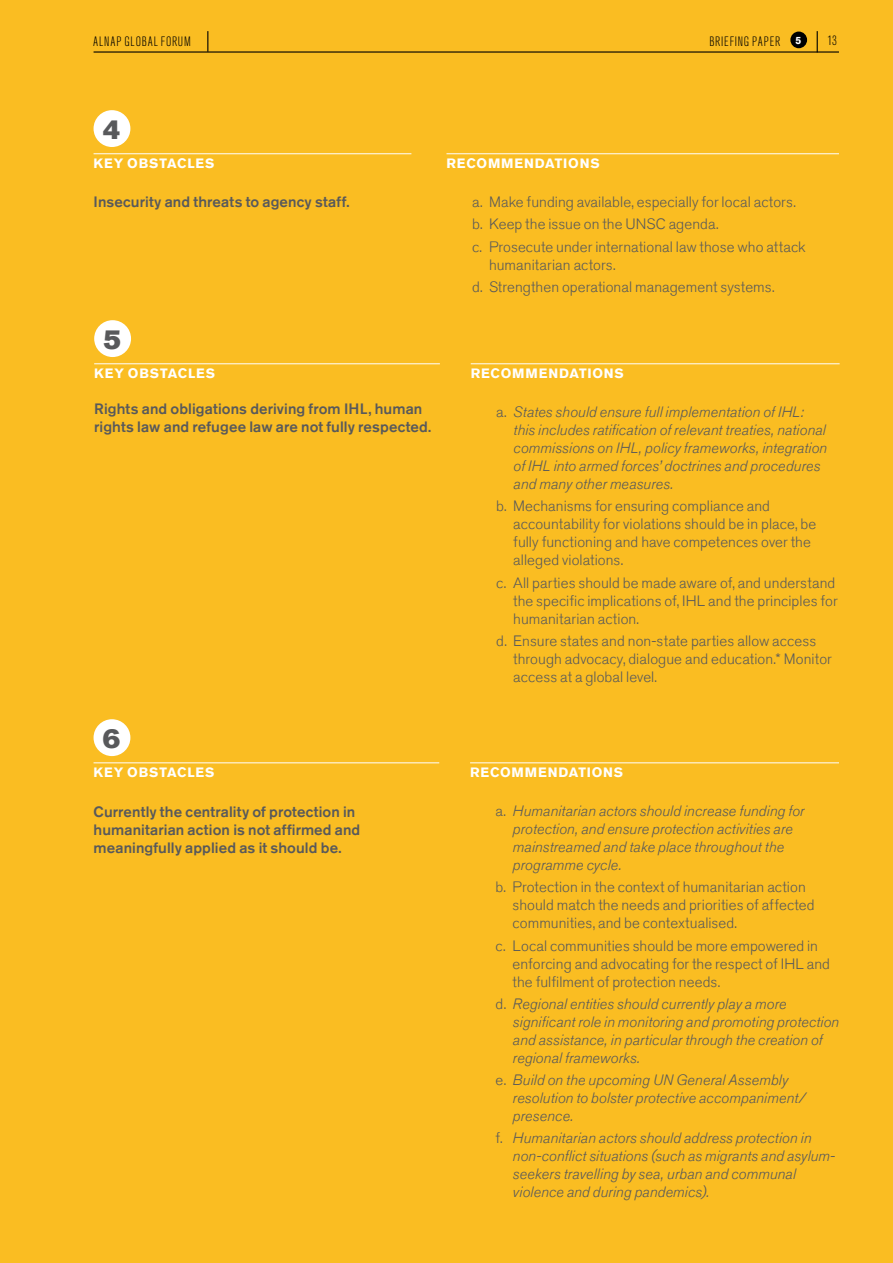
<style>
.page{position:relative;width:893px;height:1263px;background:#fabd22}
.page>*{position:absolute;margin:0;border:0;box-sizing:border-box;transform-origin:0 0}
.t1{font:27px "Akzidenz Grotesk Std Super";color:#58595b}
.t2{font:300 15px/18px "Akzidenz Grotesk Std";letter-spacing:.005em;color:#58595b}
.t3{font:italic 300 15px/18px "Akzidenz Grotesk Std";letter-spacing:.005em;color:#58595b}
.t4{font:500 15px/18px "Akzidenz Grotesk Std";letter-spacing:.01em;color:#58595b}
.t5{font:700 13.5px "Akzidenz Grotesk Std";color:#fff}
.t6{font:300 condensed 13.5px "Akzidenz Grotesk BQ";letter-spacing:.06em;color:#000}
.s1{font-style:normal}
</style>
<div class="page">
<div style="left:790px;top:32px;width:17px;height:16px;background:#000;border-radius:50%"></div>
<hr style="left:94px;top:51px;width:745px;height:2px;background:#000">
<svg style="left:817px;top:31px;width:1px;height:21px"></svg>
<svg style="left:207px;top:31px;width:1px;height:21px"></svg>
<hr style="left:94px;top:153px;width:317px;height:1px;background:#fff">
<div style="left:94px;top:110px;width:36px;height:37px;background:#fff;border-radius:50%"></div>
<hr style="left:446px;top:153px;width:393px;height:1px;background:#fff">
<hr style="left:94px;top:363px;width:346px;height:1px;background:#fff">
<div style="left:94px;top:320px;width:37px;height:37px;background:#fff;border-radius:50%"></div>
<hr style="left:471px;top:363px;width:369px;height:1px;background:#fff">
<hr style="left:94px;top:762px;width:345px;height:1px;background:#fff">
<div style="left:94px;top:719px;width:36px;height:37px;background:#fff;border-radius:50%"></div>
<hr style="left:470px;top:762px;width:369px;height:1px;background:#fff">
<p class="t6" style="left:93px;top:34px;width:99px">ALNAP GLOBAL FORUM</p>
<p class="t6" style="left:709px;top:34px;width:94px">BRIEFING PAPER <sup>5</sup></p>
<p class="t6" style="left:827px;top:33px;width:11px">13</p>
<h1 class="t1" style="left:103px;top:114px;width:19px">4</h1>
<p class="t5" style="left:94px;top:155px;width:11px">KEY</p>
<p class="t5" style="left:127px;top:155px;width:33px">OBSTACLES</p>
<p class="t4" style="left:94px;top:192px;width:257px">Insecurity and threats to agency staff.</p>
<h1 class="t1" style="left:103px;top:324px;width:19px">5</h1>
<p class="t5" style="left:94px;top:365px;width:11px">KEY</p>
<p class="t5" style="left:128px;top:365px;width:33px">OBSTACLES</p>
<p class="t4" style="left:94px;top:399px;width:339px">Rights and obligations deriving from IHL, human rights law and refugee law are not fully respected.</p>
<p class="t5" style="left:446px;top:155px;width:12px">RECOMMENDATIONS</p>
<p class="t2" style="left:472px;top:191px;width:335px;line-height:22.2px">a. Make funding available, especially for local actors. b. Keep the issue on the UNSC agenda.<br>c. Prosecute under international law those who attack</p>
<p class="t2" style="left:472px;top:254px;width:304px;line-height:22.2px;text-indent:17px">humanitarian actors.<br>d. Strengthen operational management systems.</p>
<p class="t5" style="left:471px;top:365px;width:12px">RECOMMENDATIONS</p>
<p class="t3" style="left:513px;top:403px;width:315px;text-indent:-17px"><span class="s1">a.</span> States should ensure full implementation of IHL: this includes ratification of relevant treaties, national commissions on IHL, policy frameworks, integration of IHL into armed forces’ doctrines and procedures and many other measures.</p>
<p class="t2" style="left:513px;top:497px;width:305px;text-indent:-17px">b. Mechanisms for ensuring compliance and accountability for violations should be in place, be fully functioning and have competences over the alleged violations.</p>
<p class="t2" style="left:513px;top:574px;width:326px;text-indent:-17px">c. All parties should be made aware of, and understand the specific implications of, IHL and the principles for humanitarian action.</p>
<p class="t2" style="left:513px;top:632px;width:320px;text-indent:-17px">d. Ensure states and non-state parties allow access through advocacy, dialogue and education.* Monitor access at a global level.</p>
<h1 class="t1" style="left:103px;top:723px;width:19px">6</h1>
<p class="t5" style="left:94px;top:764px;width:11px">KEY</p>
<p class="t5" style="left:127px;top:764px;width:33px">OBSTACLES</p>
<p class="t4" style="left:94px;top:803px;width:268px">Currently the centrality of protection in humanitarian action is not affirmed and meaningfully applied as it should be.</p>
<p class="t5" style="left:470px;top:764px;width:12px">RECOMMENDATIONS</p>
<p class="t3" style="left:513px;top:802px;width:293px;text-indent:-17px"><span class="s1">a.</span> Humanitarian actors should increase funding for protection, and ensure protection activities are mainstreamed and take place throughout the programme cycle.</p>
<p class="t2" style="left:513px;top:878px;width:304px;text-indent:-17px">b. Protection in the context of humanitarian action should match the needs and priorities of affected communities, and be contextualised.</p>
<p class="t2" style="left:513px;top:937px;width:319px;text-indent:-17px">c. Local communities should be more empowered in enforcing and advocating for the respect of IHL and the fulfilment of protection needs.</p>
<p class="t3" style="left:513px;top:995px;width:328px;text-indent:-17px"><span class="s1">d.</span> Regional entities should currently play a more significant role in monitoring and promoting protection and assistance, in particular through the creation of regional frameworks.</p>
<p class="t3" style="left:513px;top:1071px;width:294px;text-indent:-17px"><span class="s1">e.</span> Build on the upcoming UN General Assembly resolution to bolster protective accompaniment/ presence.</p>
<p class="t3" style="left:513px;top:1129px;width:324px;text-indent:-17px"><span class="s1">f.</span> Humanitarian actors should address protection in non-conflict situations (such as migrants and asylum&shy;seekers travelling by sea, urban and communal violence and during pandemics).</p>
</div>
